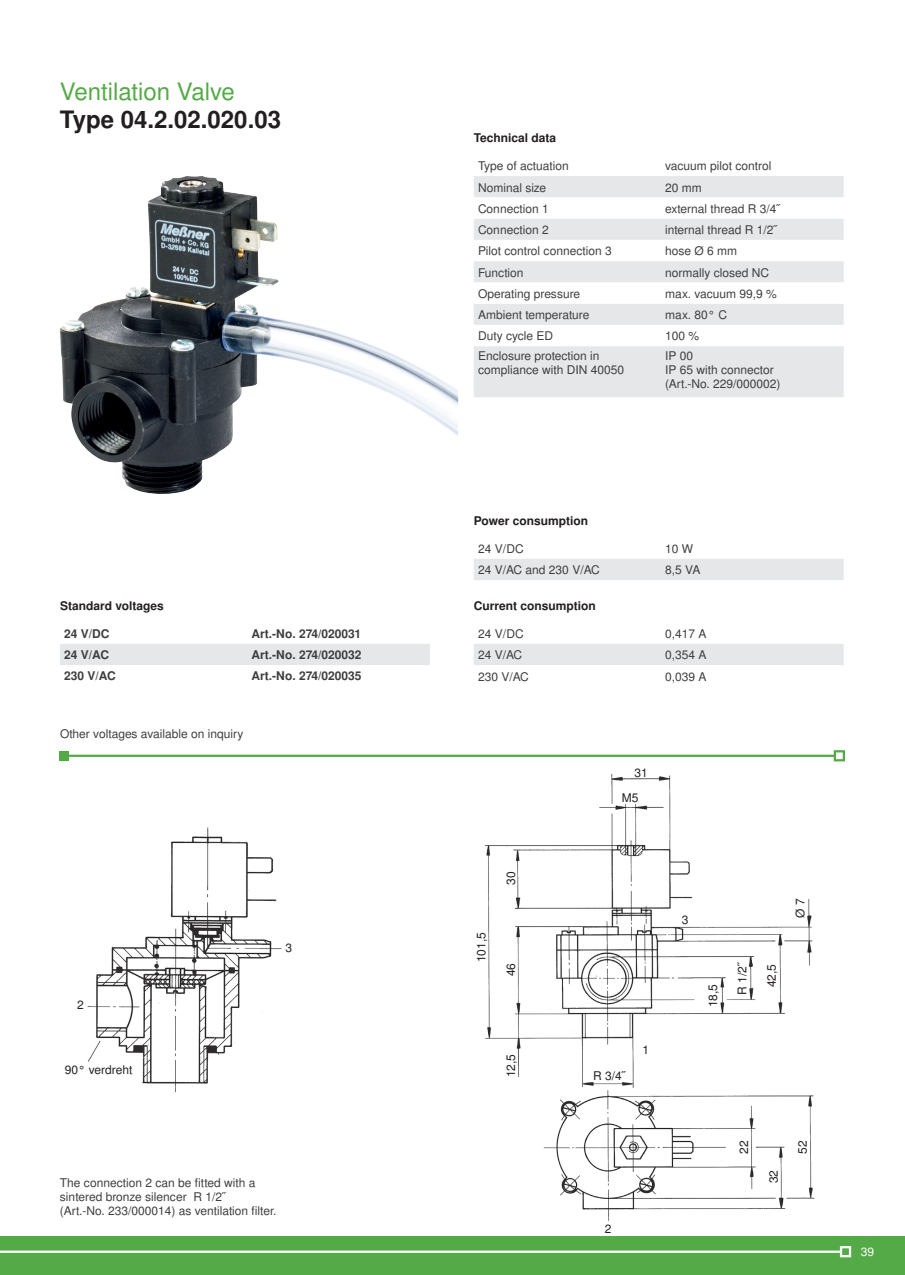
<style>
.page{position:relative;width:905px;height:1275px;background:#fff}
.page>*{position:absolute;margin:0;border:0;box-sizing:border-box;transform-origin:0 0}
.t1{font:700 24px "Nimbus San LOT";color:#231f20}
.t2{font:24px "Nimbus San LOT";color:#54aa46}
.t3{font:12px/14.4px "Nimbus San LOT";color:#3e3e3f}
.t4{font:700 12px "Nimbus San LOT";color:#3e3e3f}
.t5{font:700 12px "Nimbus San LOT";color:#231f20}
.t6{font:12px/25.3px "Nimbus San LOT";color:#231f20}
.t7{font:12px "Nimbus San LOT";color:#fff}
</style>
<div class="page">
<div style="left:60px;top:644px;width:370px;height:21px;background:#e6e7e9"></div>
<div style="left:474px;top:176px;width:370px;height:221px;background:#e6e7e9"></div>
<svg style="left:474px;top:197px;width:370px;height:22px"></svg>
<svg style="left:474px;top:240px;width:370px;height:106px"></svg>
<img style="left:87px;top:827px;width:195px;height:266px">
<img style="left:484px;top:774px;width:331px;height:447px">
<div style="left:0;top:1236px;width:905px;height:39px;background:#54aa46"></div>
<hr style="left:0;top:1250px;width:841px;height:3px;background:#fff">
<div style="left:840px;top:1246px;width:11px;height:11px;border:2px solid #fff"></div>
<div style="left:474px;top:559px;width:370px;height:21px;background:#e6e7e9"></div>
<div style="left:474px;top:644px;width:370px;height:21px;background:#e6e7e9"></div>
<hr style="left:64px;top:755px;width:771px;height:2px;background:#54aa46">
<div style="left:60px;top:751px;width:9px;height:9px;background:#54aa46"></div>
<div style="left:834px;top:750px;width:11px;height:11px;border:2px solid #54aa46"></div>
<img style="left:60px;top:176px;width:398px;height:318px">
<h1 class="t2" style="left:60px;top:77px;width:176px">Ventilation Valve</h1>
<h1 class="t1" style="left:60px;top:106px;width:223px">Type 04.2.02.020.03</h1>
<p class="t5" style="left:474px;top:131px;width:84px">Technical data</p>
<p class="t3" style="left:478px;top:159px;width:92px">Type of actuation</p>
<p class="t3" style="left:665px;top:159px;width:108px">vacuum pilot control</p>
<p class="t3" style="left:478px;top:180px;width:70px">Nominal size</p>
<p class="t3" style="left:665px;top:180px;width:38px">20 mm</p>
<p class="t3" style="left:478px;top:202px;width:72px">Connection 1</p>
<p class="t3" style="left:665px;top:202px;width:117px">external thread R 3/4˝</p>
<p class="t3" style="left:478px;top:223px;width:72px">Connection 2</p>
<p class="t3" style="left:665px;top:223px;width:114px">internal thread R 1/2˝</p>
<p class="t3" style="left:478px;top:244px;width:135px">Pilot control connection 3</p>
<p class="t3" style="left:665px;top:244px;width:74px">hose Ø 6 mm</p>
<p class="t3" style="left:478px;top:266px;width:47px">Function</p>
<p class="t3" style="left:665px;top:266px;width:105px">normally closed NC</p>
<p class="t3" style="left:478px;top:287px;width:104px">Operating pressure</p>
<p class="t3" style="left:665px;top:287px;width:113px">max. vacuum 99,9 %</p>
<p class="t3" style="left:478px;top:308px;width:113px">Ambient temperature</p>
<p class="t3" style="left:665px;top:308px;width:63px">max. 80° C</p>
<p class="t3" style="left:478px;top:329px;width:77px">Duty cycle ED</p>
<p class="t3" style="left:665px;top:329px;width:36px">100 %</p>
<p class="t3" style="left:478px;top:348px;width:148px">Enclosure protection in compliance with DIN 40050</p>
<p class="t3" style="left:665px;top:348px;width:117px">IP 00<br>IP 65 with connector (Art.-No. 229/000002)</p>
<p class="t5" style="left:474px;top:514px;width:116px">Power consumption</p>
<p class="t3" style="left:478px;top:542px;width:47px">24 V/DC</p>
<p class="t3" style="left:665px;top:542px;width:30px">10 W</p>
<p class="t3" style="left:478px;top:563px;width:123px">24 V/AC and 230 V/AC</p>
<p class="t3" style="left:665px;top:563px;width:37px">8,5 VA</p>
<p class="t5" style="left:60px;top:599px;width:105px">Standard voltages</p>
<p class="t5" style="left:474px;top:599px;width:123px">Current consumption</p>
<p class="t4" style="left:64px;top:626px;width:47px">24 V/DC</p>
<p class="t4" style="left:251px;top:626px;width:111px">Art.-No. 274/020031</p>
<p class="t4" style="left:64px;top:648px;width:46px">24 V/AC</p>
<p class="t4" style="left:251px;top:648px;width:112px">Art.-No. 274/020032</p>
<p class="t4" style="left:64px;top:669px;width:53px">230 V/AC</p>
<p class="t4" style="left:251px;top:669px;width:112px">Art.-No. 274/020035</p>
<p class="t3" style="left:60px;top:727px;width:185px">Other voltages available on inquiry</p>
<p class="t3" style="left:478px;top:627px;width:47px">24 V/DC</p>
<p class="t3" style="left:665px;top:627px;width:43px">0,417 A</p>
<p class="t3" style="left:478px;top:648px;width:46px">24 V/AC</p>
<p class="t3" style="left:665px;top:648px;width:43px">0,354 A</p>
<p class="t3" style="left:478px;top:669px;width:52px">230 V/AC</p>
<p class="t3" style="left:665px;top:669px;width:43px">0,039 A</p>
<p class="t6" style="left:622px;top:760px;width:27px;text-indent:13px">31<br>M5</p>
<p class="t6" style="left:77px;top:992px;width:8px">2</p>
<p class="t6" style="left:65px;top:1057px;width:69px">90° verdreht</p>
<p class="t6" style="left:285px;top:935px;width:8px">3</p>
<p class="t3" style="left:60px;top:1175px;width:218px">The connection 2 can be fitted with a sintered bronze silencer R 1/2˝<br>(Art.-No. 233/000014) as ventilation filter.</p>
<p class="t6" style="left:469px;top:962px;width:32px;rotate:-90deg">101,5</p>
<p class="t6" style="left:499px;top:885px;width:15px;rotate:-90deg">30</p>
<p class="t6" style="left:499px;top:976px;width:15px;rotate:-90deg">46</p>
<p class="t6" style="left:499px;top:1077px;width:25px;rotate:-90deg">12,5</p>
<p class="t6" style="left:593px;top:1063px;width:34px">R 3/4˝</p>
<p class="t6" style="left:642px;top:1037px;width:8px">1</p>
<p class="t6" style="left:605px;top:1216px;width:8px">2</p>
<p class="t6" style="left:682px;top:907px;width:8px">3</p>
<p class="t6" style="left:701px;top:1007px;width:25px;rotate:-90deg">18,5</p>
<p class="t6" style="left:730px;top:995px;width:35px;rotate:-90deg">R 1/2˝</p>
<p class="t6" style="left:759px;top:987px;width:25px;rotate:-90deg">42,5</p>
<p class="t6" style="left:788px;top:918px;width:21px;rotate:-90deg">Ø 7</p>
<p class="t6" style="left:731px;top:1154px;width:15px;rotate:-90deg">22</p>
<p class="t6" style="left:761px;top:1183px;width:15px;rotate:-90deg">32</p>
<p class="t6" style="left:790px;top:1154px;width:15px;rotate:-90deg">52</p>
<p class="t7" style="left:861px;top:1245px;width:15px">39</p>
</div>
